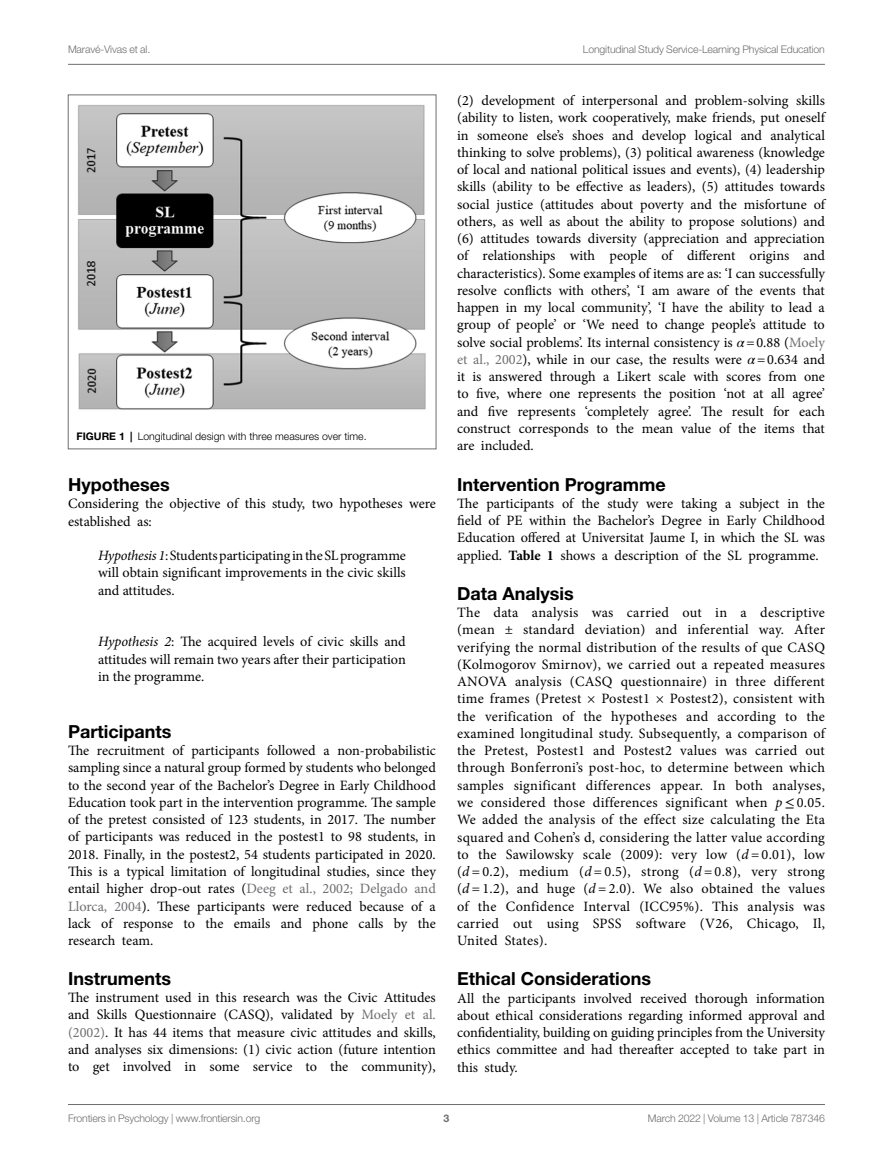
<style>
.page{position:relative;width:893px;height:1170px;background:#fff}
.page>*{position:absolute;margin:0;border:0;box-sizing:border-box;transform-origin:0 0}
.HEAD_2{font:700 18px "Helvetica Neue LT Std";color:#000}
.TEXT_FLUSH{font:14.25px/17.2px "Minion Pro";color:#000;text-align:justify}
.BLOCK_QTN{font:14.25px/17.2px "Minion Pro";color:#000;text-align:justify}
.t1{font:300 10.5px "Helvetica Neue LT Std";letter-spacing:-.015em;color:#6d6e71}
.FIG_LEG{font:300 10.5px "Helvetica Neue LT Std";color:#000}
.t2{font:700 10.5px "Helvetica Neue LT Std";color:#6d6e71}
.s1{font-weight:700}
.s2{font-style:italic}
.s3{color:#6d6e71}
.s4{font-family:"STIX General";font-style:italic}
.s5{font-family:"STIX General"}
</style>
<div class="page">
<hr style="left:68px;top:64px;width:757px;height:1px;background:#6d6e71">
<hr style="left:68px;top:1104px;width:757px;height:1px;background:#6d6e71">
<img style="left:78px;top:105px;width:348px;height:305px">
<div style="left:68px;top:95px;width:368px;height:354px;border:1px solid #6d6e71"></div>
<p class="t1" style="left:68px;top:42px;width:84px">Maravé-Vivas et al.</p>
<p class="t1" style="left:583px;top:42px;width:243px">Longitudinal Study Service-Learning Physical Education</p>
<p class="FIG_LEG" style="left:77px;top:430px;width:291px"><span class="s1">FIGURE 1 |</span> Longitudinal design with three measures over time.</p>
<p class="HEAD_2" style="left:68px;top:473px;width:103px">Hypotheses</p>
<p class="TEXT_FLUSH" style="left:68px;top:495px;width:369px">Considering the objective of this study, two hypotheses were established as:</p>
<p class="BLOCK_QTN" style="left:98px;top:547px;width:309px"><span class="s2">Hypothesis 1</span>: Students participating in the SL programme will obtain significant improvements in the civic skills and attitudes.</p>
<p class="BLOCK_QTN" style="left:98px;top:633px;width:309px"><span class="s2">Hypothesis 2</span>: The acquired levels of civic skills and attitudes will remain two years after their participation in the programme.</p>
<p class="HEAD_2" style="left:68px;top:720px;width:105px">Participants</p>
<p class="TEXT_FLUSH" style="left:68px;top:742px;width:369px">The recruitment of participants followed a non-probabilistic sampling since a natural group formed by students who belonged to the second year of the Bachelor’s Degree in Early Childhood Education took part in the intervention programme. The sample of the pretest consisted of 123 students, in 2017. The number of participants was reduced in the postest1 to 98 students, in 2018. Finally, in the postest2, 54 students participated in 2020.<br>This is a typical limitation of longitudinal studies, since they entail higher drop-out rates (<span class="s3">Deeg et al., 2002; Delgado and Llorca, 2004</span>). These participants were reduced because of a lack of response to the emails and phone calls by the research team.</p>
<p class="HEAD_2" style="left:68px;top:967px;width:104px">Instruments</p>
<p class="TEXT_FLUSH" style="left:68px;top:988px;width:369px">The instrument used in this research was the Civic Attitudes and Skills Questionnaire (CASQ), validated by <span class="s3">Moely et al. (2002)</span>. It has 44 items that measure civic attitudes and skills, and analyses six dimensions: (1) civic action (future intention to get involved in some service to the community),</p>
<p class="TEXT_FLUSH" style="left:457px;top:92px;width:369px">(2) development of interpersonal and problem-solving skills (ability to listen, work cooperatively, make friends, put oneself in someone else’s shoes and develop logical and analytical thinking to solve problems), (3) political awareness (knowledge of local and national political issues and events), (4) leadership skills (ability to be effective as leaders), (5) attitudes towards social justice (attitudes about poverty and the misfortune of others, as well as about the ability to propose solutions) and (6) attitudes towards diversity (appreciation and appreciation of relationships with people of different origins and characteristics). Some examples of items are as: ‘I can successfully resolve conflicts with others’, ‘I am aware of the events that happen in my local community’, ‘I have the ability to lead a group of people’ or ‘We need to change people’s attitude to solve social problems’. Its internal consistency is <span class="s4">α</span>=0.88 (<span class="s3">Moely et al., 2002</span>), while in our case, the results were <span class="s4">α</span>=0.634 and it is answered through a Likert scale with scores from one to five, where one represents the position ‘not at all agree’ and five represents ‘completely agree’. The result for each construct corresponds to the mean value of the items that are included.</p>
<p class="HEAD_2" style="left:457px;top:473px;width:210px">Intervention Programme</p>
<p class="TEXT_FLUSH" style="left:457px;top:494px;width:369px">The participants of the study were taking a subject in the field of PE within the Bachelor’s Degree in Early Childhood Education offered at Universitat Jaume I, in which the SL was applied. <span class="s1">Table 1</span> shows a description of the SL programme.</p>
<p class="HEAD_2" style="left:457px;top:582px;width:118px">Data Analysis</p>
<p class="TEXT_FLUSH" style="left:457px;top:604px;width:369px">The data analysis was carried out in a descriptive (mean ± standard deviation) and inferential way. After verifying the normal distribution of the results of que CASQ (Kolmogorov Smirnov), we carried out a repeated measures ANOVA analysis (CASQ questionnaire) in three different time frames (Pretest × Postest1 × Postest2), consistent with the verification of the hypotheses and according to the examined longitudinal study. Subsequently, a comparison of the Pretest, Postest1 and Postest2 values was carried out through Bonferroni’s post-hoc, to determine between which samples significant differences appear. In both analyses, we considered those differences significant when <span class="s2">p</span><span class="s5">≤</span>0.05.<br>We added the analysis of the effect size calculating the Eta squared and Cohen’s d, considering the latter value according to the Sawilowsky scale (2009): very low (<span class="s2">d</span> = 0.01), low (<span class="s2">d</span> = 0.2), medium (<span class="s2">d</span> = 0.5), strong (<span class="s2">d</span> = 0.8), very strong (<span class="s2">d</span> = 1.2), and huge (<span class="s2">d</span> = 2.0). We also obtained the values of the Confidence Interval (ICC95%). This analysis was carried out using SPSS software (V26, Chicago, Il, United States).</p>
<p class="HEAD_2" style="left:457px;top:967px;width:195px">Ethical Considerations</p>
<p class="TEXT_FLUSH" style="left:457px;top:989px;width:369px">All the participants involved received thorough information about ethical considerations regarding informed approval and confidentiality, building on guiding principles from the University ethics committee and had thereafter accepted to take part in this study.</p>
<p class="t1" style="left:68px;top:1111px;width:194px">Frontiers in Psychology | www.frontiersin.org</p>
<p class="t2" style="left:444px;top:1111px;width:7px">3</p>
<p class="t1" style="left:648px;top:1111px;width:178px">March 2022 | Volume 13 | Article 787346</p>
</div>
